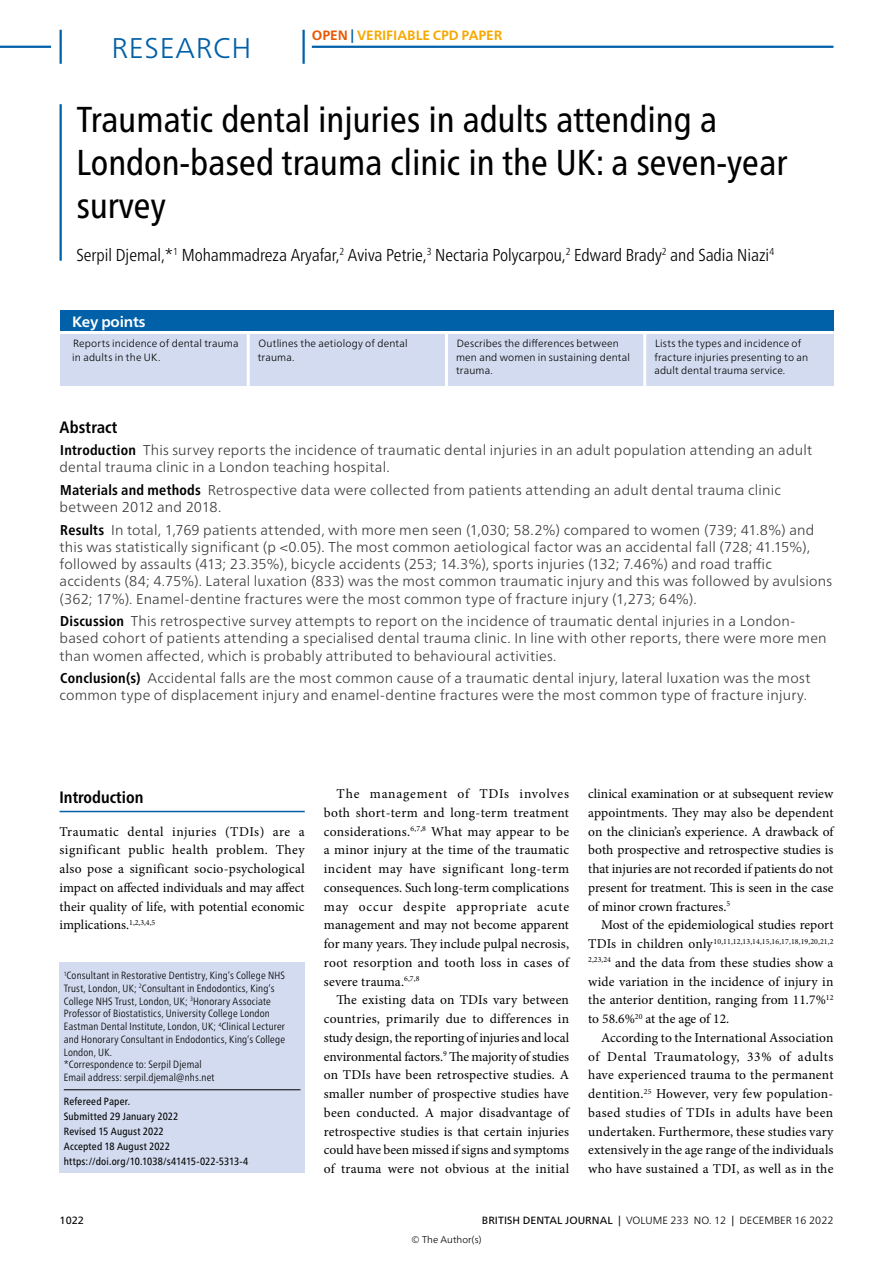
<style>
.page{position:relative;width:893px;height:1263px;background:#fff}
.page>*{position:absolute;margin:0;border:0;box-sizing:border-box;transform-origin:0 0}
.Title_3_Cnd_24pt{font:condensed 36px/43.2px "Frutiger Neue LT Pro";color:#000}
.t1{font:28.5px "Frutiger Neue LT Pro Light 2";letter-spacing:.025em;color:#0060a8}
.Author_1{font:300 condensed 17.25px "Frutiger Neue LT Pro";color:#000}
.SectionHeading_1_MSS{font:700 condensed 16.5px "Frutiger Neue LT Pro";color:#000}
.Abstract_Heading_MSS{font:700 condensed 16.5px "Frutiger Neue LT Pro";letter-spacing:.01em;color:#000}
.Key_Points_Heading_x{font:700 15px "Frutiger Neue LT Pro";letter-spacing:-.01em;color:#fff}
.t2{font:14.25px/17.2px "Frutiger Neue LT Pro Light 2";letter-spacing:.015em;color:#3a3a39}
.Para_9pt_justified{font:13.5px/18.8px "Minion Pro";letter-spacing:.005em;color:#000;text-align:justify}
.Para_9pt_justified_1{font:13.5px/18.8px "Minion Pro";color:#000;text-align:justify}
.NoXML_MSS_page_tag_t{font:700 13.5px "Frutiger Neue LT Pro";color:#f7a800}
.NoXML_Biography_MSS{font:300 condensed 10.5px/12.8px "Frutiger Neue LT Pro";letter-spacing:.015em;color:#000}
.t3{font:10.5px/13.5px "Frutiger Neue LT Pro Light 2";letter-spacing:.015em;color:#000}
.NoXML_article_detail{font:condensed 10.5px "Frutiger Neue LT Pro";letter-spacing:.015em;color:#000}
.t4{font:10.5px "Frutiger Neue LT Pro";color:#000}
.t5{font:9.75px "Frutiger Neue LT Pro Light 2";color:#000}
.Para_9pt_justified-2{font:7.8px "Minion Pro";letter-spacing:.015em;color:#000}
.s1{color:#ea5602}
.s2{color:#0060a8}
.s3{font-family:"Frutiger Neue LT Pro";font-weight:300}
.s4{font-family:"Frutiger Neue LT Pro";font-weight:700;font-stretch:condensed;color:#000}
.s5{font-size:13.5px}
.s6{font-family:"Frutiger Neue LT Pro"}
</style>
<div class="page">
<hr style="left:60px;top:104px;width:2px;height:157px;background:#0060a8">
<hr style="left:60px;top:811px;width:245px;height:1px;background:#0060a8">
<div style="left:60px;top:962px;width:245px;height:211px;background:#d2dbef"></div>
<hr style="left:64px;top:1089px;width:236px;height:1px;background:#000">
<div style="left:60px;top:310px;width:773px;height:75px;background:#d2dbef"></div>
<div style="left:60px;top:310px;width:773px;height:21px;background:#0060a8"></div>
<hr style="left:60px;top:331px;width:773px;height:3px;background:#fff">
<hr style="left:247px;top:333px;width:3px;height:79px;background:#fff">
<hr style="left:445px;top:333px;width:3px;height:79px;background:#fff">
<hr style="left:643px;top:333px;width:3px;height:79px;background:#fff">
<hr style="left:0;top:46px;width:51px;height:2px;background:#0060a8">
<hr style="left:312px;top:46px;width:521px;height:2px;background:#0060a8">
<hr style="left:60px;top:30px;width:2px;height:34px;background:#0060a8">
<hr style="left:302px;top:30px;width:3px;height:34px;background:#0060a8">
<h2 class="t1" style="left:112px;top:31px;width:141px">RESEARCH</h2>
<p class="NoXML_MSS_page_tag_t" style="left:312px;top:27px;width:192px"><span class="s1">OPEN</span> <span class="s2">|</span> VERIFIABLE CPD PAPER</p>
<p class="Title_3_Cnd_24pt" style="left:77px;top:98px;width:712px">Traumatic dental injuries in adults attending a<br>London-based trauma clinic in the UK: a seven-year survey</p>
<p class="Author_1" style="left:77px;top:244px;width:699px">Serpil Djemal,*<sup>1</sup> Mohammadreza Aryafar,<sup>2</sup> Aviva Petrie,<sup>3</sup> Nectaria Polycarpou,<sup>2</sup> Edward Brady<sup>2</sup> and Sadia Niazi<sup>4</sup></p>
<p class="Key_Points_Heading_x" style="left:72px;top:312px;width:75px">Key points</p>
<p class="t3" style="left:456px;top:337px;width:175px"><span class="s3">Describes the differences between </span>men and women in sustaining dental trauma.</p>
<p class="t3" style="left:72px;top:337px;width:168px">Reports incidence of dental trauma in adults in the UK.</p>
<p class="t3" style="left:258px;top:337px;width:151px">Outlines the aetiology of dental trauma.</p>
<p class="t3" style="left:654px;top:337px;width:155px">Lists the types and incidence of fracture injuries presenting to an adult dental trauma service.</p>
<p class="Abstract_Heading_MSS" style="left:60px;top:418px;width:59px">Abstract</p>
<p class="t2" style="left:60px;top:441px;width:754px"><span class="s4">Introduction</span> This survey reports the incidence of traumatic dental injuries in an adult population attending an adult dental trauma clinic in a London teaching hospital.</p>
<p class="t2" style="left:60px;top:481px;width:723px"><span class="s4">Materials and methods</span> Retrospective data were collected from patients attending an adult dental trauma clinic between 2012 and 2018.</p>
<p class="t2" style="left:60px;top:521px;width:774px"><span class="s4">Results</span> In total, 1,769 patients attended, with more men seen (1,030; 58.2%) compared to women (739; 41.8%) and <span class="s3">this was statistically significant (p &lt;0.05). The most common aetiological factor was an accidental fall (728; 41.15%), followed by assaults (413; 23.35%), bicycle accidents (253; 14.3%), sports injuries (132; 7.46%) and road traffic </span>accidents (84; 4.75%). Lateral luxation (833) was the most common traumatic injury and this was followed by avulsions (362; 17%). Enamel-dentine fractures were the most common type of fracture injury (1,273; 64%).</p>
<p class="t2" style="left:60px;top:612px;width:769px"><span class="s4">Discussion</span> This retrospective survey attempts to report on the incidence of traumatic dental injuries in a London&shy;based cohort of patients attending a specialised dental trauma clinic. In line with other reports, there were more men <span class="s3">than women affected, which is probably attributed to behavioural activities.</span></p>
<p class="t2" style="left:60px;top:670px;width:752px"><span class="s4">Conclusion(s)</span> Accidental falls are the most common cause of a traumatic dental injury, lateral luxation was the most common type of displacement injury and enamel-dentine fractures were the most common type of fracture injury.</p>
<p class="SectionHeading_1_MSS" style="left:60px;top:787px;width:85px">Introduction</p>
<p class="Para_9pt_justified_1" style="left:60px;top:822px;width:247px">Traumatic dental injuries (TDIs) are a significant public health problem. They also pose a significant socio-psychological impact on affected individuals and may affect their quality of life, with potential economic implications.<sup>1,2,3,4,5</sup></p>
<p class="NoXML_Biography_MSS" style="left:64px;top:969px;width:223px"><sup>1</sup>Consultant in Restorative Dentistry, King’s College NHS Trust, London, UK; <sup>2</sup>Consultant in Endodontics, King’s College NHS Trust, London, UK; <sup>3</sup>Honorary Associate Professor of Biostatistics, University College London Eastman Dental Institute, London, UK; <sup>4</sup>Clinical Lecturer and Honorary Consultant in Endodontics, King’s College London, UK.<br>*Correspondence to: Serpil Djemal<br>Email address: serpil.djemal@nhs.net</p>
<p class="NoXML_article_detail" style="left:64px;top:1095px;width:68px">Refereed Paper.</p>
<p class="NoXML_article_detail" style="left:64px;top:1110px;width:116px">Submitted 29 January 2022</p>
<p class="NoXML_article_detail" style="left:64px;top:1125px;width:101px">Revised 15 August 2022</p>
<p class="NoXML_article_detail" style="left:64px;top:1140px;width:108px">Accepted 18 August 2022</p>
<p class="NoXML_article_detail" style="left:64px;top:1155px;width:186px">https://doi.org/10.1038/s41415-022-5313-4</p>
<p class="Para_9pt_justified" style="left:324px;top:784px;width:247px;text-indent:13px">The management of TDIs involves both short-term and long-term treatment considerations.<sup>6,7,8</sup> What may appear to be a minor injury at the time of the traumatic incident may have significant long-term consequences. Such long-term complications may occur despite appropriate acute management and may not become apparent for many years. They include pulpal necrosis, root resorption and tooth loss in cases of severe trauma.<sup>6,7,8</sup></p>
<p class="Para_9pt_justified" style="left:324px;top:991px;width:247px;text-indent:13px">The existing data on TDIs vary between countries, primarily due to differences in study design, the reporting of injuries and local environmental factors.<sup>9</sup> The majority of studies on TDIs have been retrospective studies. A smaller number of prospective studies have been conducted. A major disadvantage of retrospective studies is that certain injuries could have been missed if signs and symptoms of trauma were not obvious at the initial</p>
<p class="Para_9pt_justified" style="left:588px;top:784px;width:247px">clinical examination or at subsequent review appointments. They may also be dependent on the clinician’s experience. A drawback of both prospective and retrospective studies is that injuries are not recorded if patients do not present for treatment. This is seen in the case of minor crown fractures.<sup>5</sup></p>
<p class="Para_9pt_justified" style="left:601px;top:916px;width:234px">Most of the epidemiological studies report</p>
<p class="Para_9pt_justified-2" style="left:588px;top:936px;width:247px"><span class="s5">TDIs in children only</span>10,11,12,13,14,15,16,17,18,19,20,21,2</p>
<p class="Para_9pt_justified" style="left:588px;top:953px;width:247px"><sup>2,23,24</sup> and the data from these studies show a wide variation in the incidence of injury in the anterior dentition, ranging from 11.7%<sup>12 </sup>to 58.6%<sup>20</sup> at the age of 12.</p>
<p class="Para_9pt_justified" style="left:588px;top:1028px;width:247px;text-indent:13px">According to the International Association of Dental Traumatology, 33% of adults have experienced trauma to the permanent dentition.<sup>25</sup> However, very few population&shy;based studies of TDIs in adults have been undertaken. Furthermore, these studies vary extensively in the age range of the individuals who have sustained a TDI, as well as in the</p>
<p class="t4" style="left:60px;top:1214px;width:26px">1022</p>
<p class="t3" style="left:482px;top:1214px;width:353px"><span class="s6">BRITISH DENTAL JOURNAL |</span> VOLUME 233 NO. 12 <span class="s6">|</span> Decem ber 16 2022</p>
<p class="t5" style="left:411px;top:1234px;width:72px">© The Author(s)</p>
</div>
